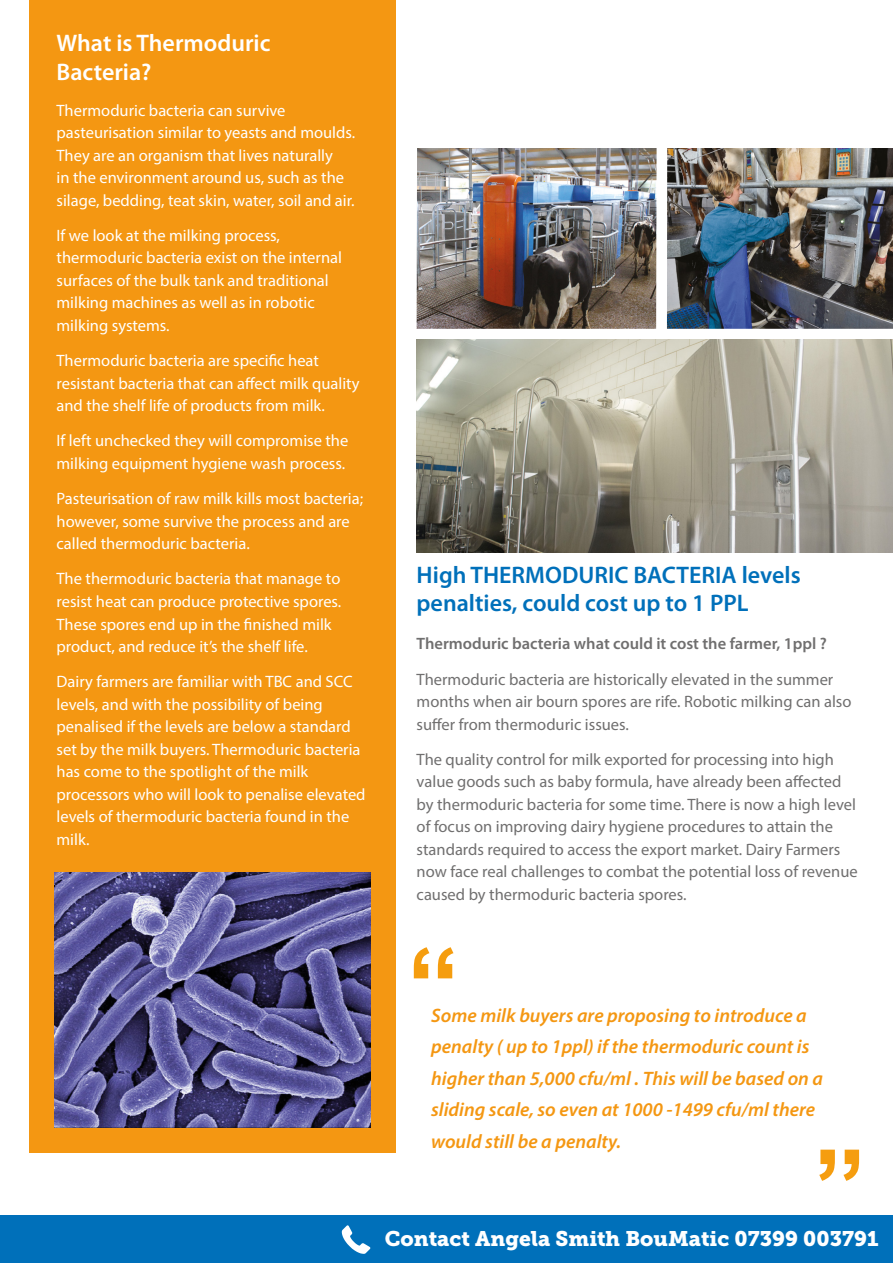
<style>
.page{position:relative;width:893px;height:1263px;background:#fff}
.page>*{position:absolute;margin:0;border:0;box-sizing:border-box;transform-origin:0 0}
.t1{font:700 105px "Arial";color:#f59d0f}
.t2{font:600 24px/28.8px "Myriad Pro";color:#0070ba}
.t3{font:600 24px/28.8px "Myriad Pro";color:#fff}
.t4{font:21px "Museo Slab 900";color:#fff}
.t5{font:italic 600 19.5px/31.5px "Myriad Pro";color:#f49712}
.t6{font:16.5px/22.5px "Myriad Pro";color:#fff}
.t7{font:16.5px/22.5px "Myriad Pro";color:#706f6f}
.t8{font:600 16.5px "Myriad Pro";color:#706f6f}
</style>
<div class="page">
<div style="left:0;top:1215px;width:893px;height:48px;background:#0070ba"></div>
<svg style="left:342px;top:1225px;width:28px;height:29px"></svg>
<div style="left:29px;top:0;width:366px;height:1152px;background:#f49712"></div>
<img style="left:54px;top:873px;width:317px;height:255px">
<img style="left:417px;top:148px;width:240px;height:181px">
<img style="left:667px;top:148px;width:226px;height:181px">
<img style="left:417px;top:339px;width:476px;height:214px">
<h2 class="t3" style="left:57px;top:28px;width:215px">What is Thermoduric<br>Bacteria?</h2>
<p class="t6" style="left:57px;top:98px;width:300px">Thermoduric bacteria can survive pasteurisation similar to yeasts and moulds.<br>They are an organism that lives naturally<br>in the environment around us, such as the silage, bedding, teat skin, water, soil and air.</p>
<p class="t6" style="left:57px;top:224px;width:287px">If we look at the milking process, thermoduric bacteria exist on the internal surfaces of the bulk tank and traditional milking machines as well as in robotic milking systems.</p>
<p class="t6" style="left:57px;top:349px;width:305px">Thermoduric bacteria are specific heat resistant bacteria that can affect milk quality and the shelf life of products from milk.</p>
<p class="t6" style="left:57px;top:429px;width:293px">If left unchecked they will compromise the milking equipment hygiene wash process.</p>
<p class="t6" style="left:57px;top:487px;width:308px">Pasteurisation of raw milk kills most bacteria; however, some survive the process and are called thermoduric bacteria.</p>
<p class="t6" style="left:57px;top:567px;width:286px">The thermoduric bacteria that manage to resist heat can produce protective spores.<br>These spores end up in the finished milk product, and reduce it’s the shelf life.</p>
<p class="t6" style="left:57px;top:670px;width:311px">Dairy farmers are familiar with TBC and SCC levels, and with the possibility of being penalised if the levels are below a standard set by the milk buyers. Thermoduric bacteria has come to the spotlight of the milk processors who will look to penalise elevated levels of thermoduric bacteria found in the milk.</p>
<h2 class="t2" style="left:417px;top:559px;width:386px">High THERMODURIC BACTERIA levels penalties, could cost up to 1 PPL</h2>
<p class="t8" style="left:417px;top:633px;width:412px">Thermoduric bacteria what could it cost the farmer, 1ppl ?</p>
<p class="t7" style="left:417px;top:668px;width:436px">Thermoduric bacteria are historically elevated in the summer months when air bourn spores are rife. Robotic milking can also suffer from thermoduric issues.</p>
<p class="t7" style="left:417px;top:748px;width:443px">The quality control for milk exported for processing into high value goods such as baby formula, have already been affected by thermoduric bacteria for some time. There is now a high level of focus on improving dairy hygiene procedures to attain the standards required to access the export market. Dairy Farmers now face real challenges to combat the potential loss of revenue caused by thermoduric bacteria spores.</p>
<h1 class="t1" style="left:407px;top:917px;width:54px">“</h1>
<p class="t5" style="left:431px;top:999px;width:393px">Some milk buyers are proposing to introduce a penalty ( up to 1ppl) if the thermoduric count is higher than 5,000 cfu/ml . This will be based on a sliding scale, so even at 1000 -1499 cfu/ml there would still be a penalty.</p>
<h1 class="t1" style="left:814px;top:1119px;width:54px">”</h1>
<p class="t4" style="left:385px;top:1226px;width:495px">Contact Angela Smith BouMatic 07399 003791</p>
</div>
